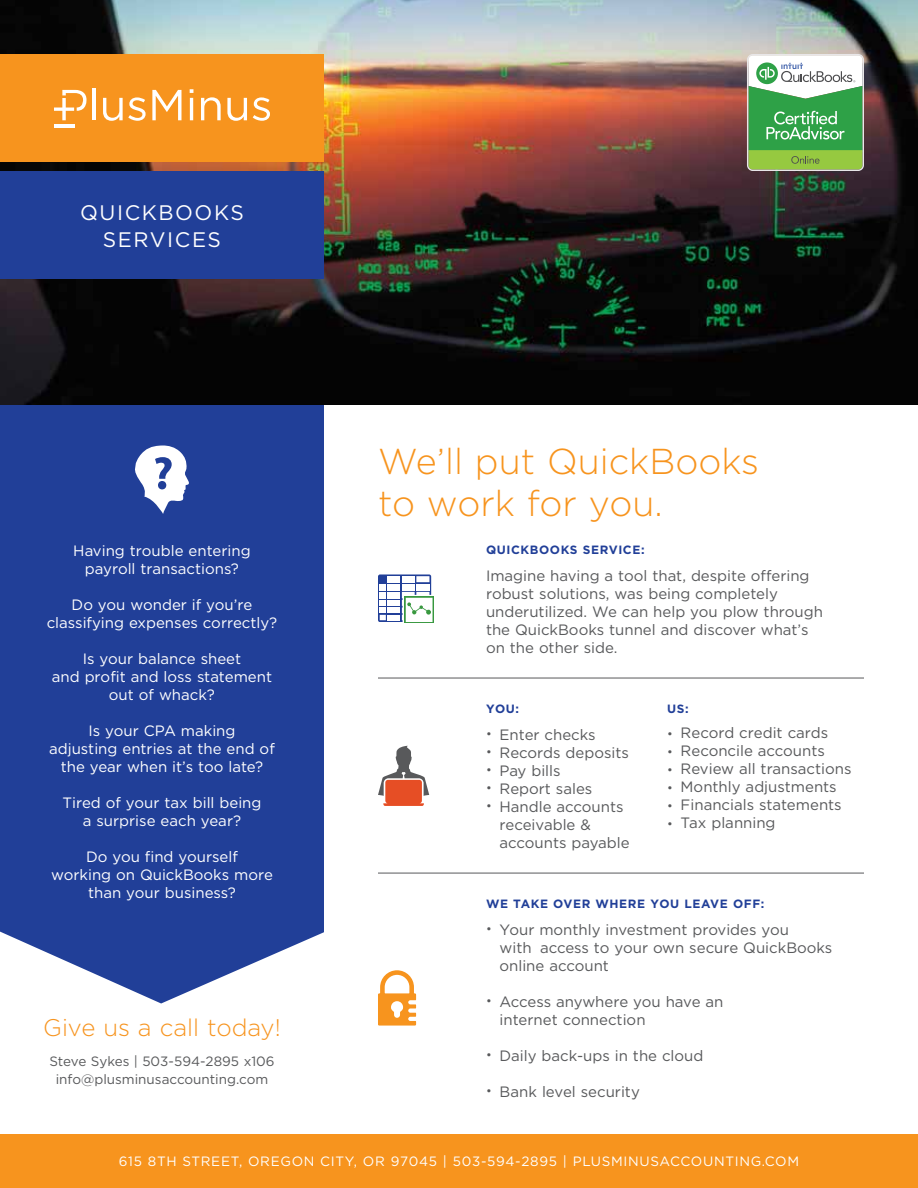
<style>
.page{position:relative;width:918px;height:1188px;background:#fff}
.page>*{position:absolute;margin:0;border:0;box-sizing:border-box;transform-origin:0 0}
.t1{font:300 36px/42px "Gotham HTF";color:#f7941e}
.t2{font:300 24px "Gotham HTF";color:#f7941e}
.t3{font:21px/27px "Gotham HTF";letter-spacing:.075em;color:#fff;text-align:center}
.t4{font:15px/18px "Gotham HTF";color:#58595b}
.t5{font:15px/18px "Gotham HTF";color:#fff;text-align:center}
.t6{font:13.5px "Gotham HTF";letter-spacing:.05em;color:#fff}
.t7{font:13.5px/18px "Gotham HTF";color:#58595b;text-align:center}
.t8{font:700 12px "Gotham HTF";letter-spacing:.05em;color:#213f98}
.s1{font-size:12px}
</style>
<div class="page">
<div style="left:0;top:405px;width:324px;height:599px;background:#213f98"></div>
<img style="left:0;top:0;width:918px;height:405px">
<div style="left:0;top:54px;width:324px;height:108px;background:#f7941e"></div>
<hr style="left:92px;top:89px;width:4px;height:31px;background:#fff">
<svg style="left:103px;top:97px;width:43px;height:24px"></svg>
<svg style="left:152px;top:90px;width:30px;height:30px"></svg>
<svg style="left:190px;top:89px;width:3px;height:4px"></svg>
<hr style="left:190px;top:98px;width:3px;height:22px;background:#fff">
<svg style="left:201px;top:97px;width:20px;height:23px"></svg>
<svg style="left:227px;top:98px;width:20px;height:23px"></svg>
<svg style="left:253px;top:97px;width:17px;height:24px"></svg>
<hr style="left:54px;top:124px;width:20px;height:3px;background:#fff">
<svg style="left:54px;top:90px;width:33px;height:30px"></svg>
<div style="left:0;top:171px;width:324px;height:108px;background:#213f98"></div>
<svg style="left:133px;top:445px;width:56px;height:69px"></svg>
<hr style="left:378px;top:678px;width:486px;height:1px;background:#58595b">
<hr style="left:378px;top:873px;width:486px;height:1px;background:#58595b">
<div style="left:405px;top:597px;width:29px;height:26px;background:#38983f"></div>
<svg style="left:378px;top:574px;width:55px;height:48px"></svg>
<svg style="left:378px;top:746px;width:51px;height:60px"></svg>
<svg style="left:378px;top:970px;width:38px;height:56px"></svg>
<div style="left:0;top:1134px;width:918px;height:54px;background:#f7941e"></div>
<svg style="left:747px;top:54px;width:117px;height:117px"></svg>
<h3 class="t3" style="left:80px;top:199px;width:165px">QUICKBOOKS<br>SERVICES</h3>
<p class="t5" style="left:73px;top:542px;width:179px">Having trouble entering payroll transactions?</p>
<p class="t5" style="left:47px;top:596px;width:232px">Do you wonder if you’re classifying expenses correctly?</p>
<p class="t5" style="left:52px;top:650px;width:222px">Is your balance sheet<br>and profit and loss statement out of whack?</p>
<p class="t5" style="left:49px;top:722px;width:227px">Is your CPA making<br>adjusting entries at the end of the year when it’s too late?</p>
<p class="t5" style="left:63px;top:794px;width:201px">Tired of your tax bill being a surprise each year?</p>
<p class="t5" style="left:51px;top:848px;width:223px">Do you find yourself<br>working on QuickBooks more than your business?</p>
<h2 class="t2" style="left:43px;top:1014px;width:239px">Give us a call today!</h2>
<p class="t7" style="left:49px;top:1052px;width:227px">Steve Sykes | 503-594-2895 x106 info@plusminusaccounting.com</p>
<h1 class="t1" style="left:378px;top:440px;width:383px">We’ll put QuickBooks to work for you.</h1>
<p class="t8" style="left:486px;top:543px;width:160px">QUICKBOOKS SERVICE:</p>
<p class="t4" style="left:486px;top:567px;width:339px">Imagine having a tool that, despite offering robust solutions, was being completely underutilized. We can help you plow through the QuickBooks tunnel and discover what’s on the other side.</p>
<p class="t8" style="left:486px;top:702px;width:35px">YOU:</p>
<p class="t4" style="left:486px;top:725px;width:111px"><span class="s1">•</span> Enter checks</p>
<p class="t4" style="left:486px;top:743px;width:145px"><span class="s1">•</span> Records deposits</p>
<p class="t4" style="left:486px;top:761px;width:76px"><span class="s1">•</span> Pay bills</p>
<p class="t4" style="left:486px;top:779px;width:108px"><span class="s1">•</span> Report sales</p>
<p class="t4" style="left:500px;top:797px;width:132px;text-indent:-14px"><span class="s1">•</span> Handle accounts receivable &amp; accounts payable</p>
<p class="t8" style="left:667px;top:702px;width:23px">US:</p>
<p class="t4" style="left:667px;top:724px;width:163px"><span class="s1">•</span> Record credit cards</p>
<p class="t4" style="left:667px;top:742px;width:159px"><span class="s1">•</span> Reconcile accounts</p>
<p class="t4" style="left:667px;top:760px;width:186px"><span class="s1">•</span> Review all transactions</p>
<p class="t4" style="left:667px;top:778px;width:171px"><span class="s1">•</span> Monthly adjustments</p>
<p class="t4" style="left:667px;top:796px;width:176px"><span class="s1">•</span> Financials statements</p>
<p class="t4" style="left:667px;top:814px;width:110px"><span class="s1">•</span> Tax planning</p>
<p class="t8" style="left:486px;top:897px;width:280px">WE TAKE OVER WHERE YOU LEAVE OFF:</p>
<p class="t4" style="left:500px;top:920px;width:334px;text-indent:-14px"><span class="s1">•</span> Your monthly investment provides you<br>with access to your own secure QuickBooks online account</p>
<p class="t4" style="left:500px;top:992px;width:225px;text-indent:-14px"><span class="s1">•</span> Access anywhere you have an internet connection</p>
<p class="t4" style="left:486px;top:1046px;width:219px"><span class="s1">•</span> Daily back-ups in the cloud</p>
<p class="t4" style="left:486px;top:1082px;width:155px"><span class="s1">•</span> Bank level security</p>
<p class="t6" style="left:119px;top:1154px;width:682px">615 8TH STREET, OREGON CITY, OR 97045 | 503-594-2895 | PLUSMINUSACCOUNTING.COM</p>
</div>
